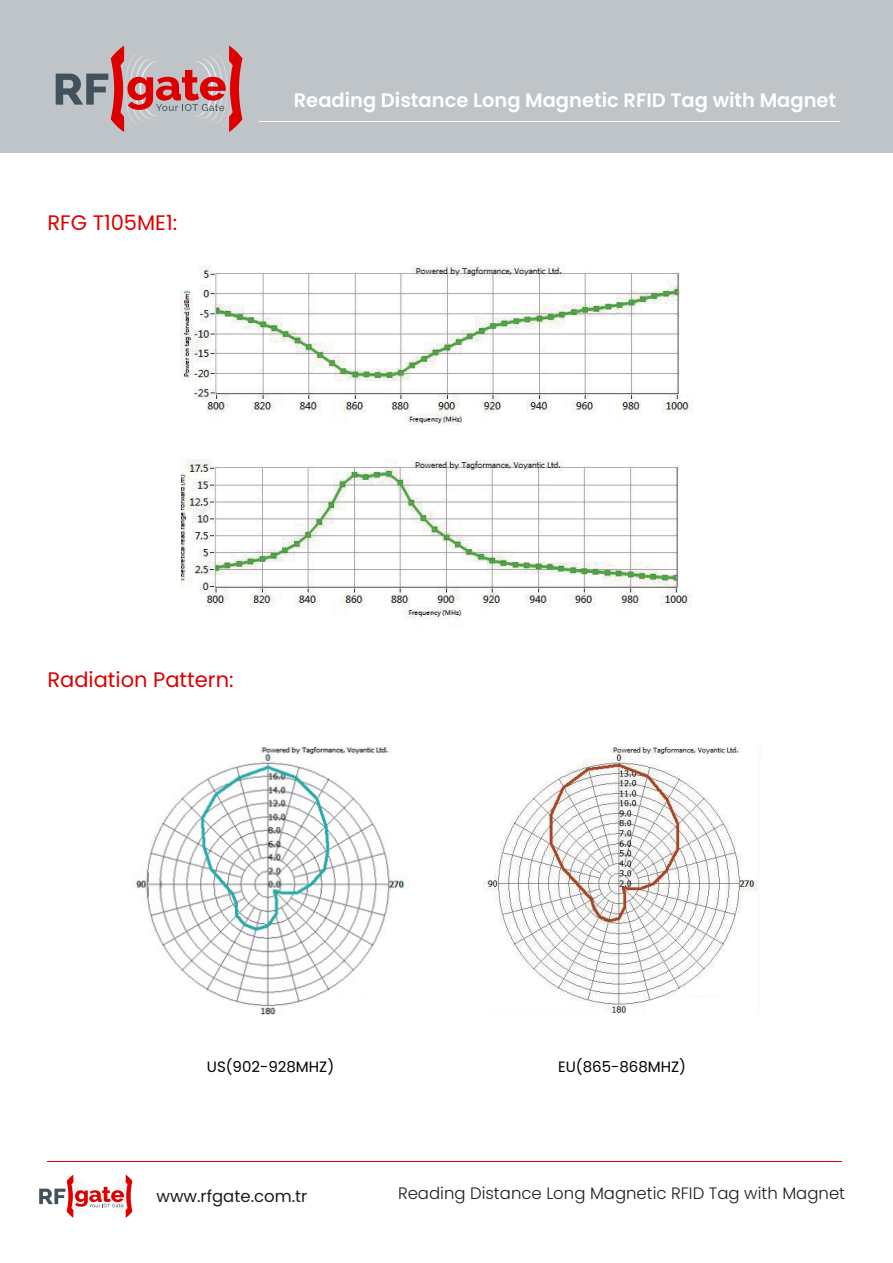
<style>
.page{position:relative;width:893px;height:1263px;background:#fff}
.page>*{position:absolute;margin:0;border:0;box-sizing:border-box;transform-origin:0 0}
.t1{font:21px "Poppins";color:#de0000}
.t2{font:600 19.5px "Poppins";color:#fff}
.t3{font:300 16.5px "Poppins";color:#1d1d1b}
.t4{font:16.5px "Poppins";color:#1d1d1b}
.t5{font:15px "Poppins";color:#000}
</style>
<div class="page">
<div style="left:0;top:0;width:893px;height:153px;background:#bfc4c8"></div>
<hr style="left:259px;top:121px;width:580px;height:1px;background:#fff">
<svg style="left:56px;top:46px;width:186px;height:86px"></svg>
<hr style="left:47px;top:1161px;width:795px;height:1px;background:#de0000">
<svg style="left:39px;top:1175px;width:93px;height:43px"></svg>
<img style="left:181px;top:460px;width:511px;height:166px">
<img style="left:180px;top:266px;width:513px;height:160px">
<img style="left:135px;top:747px;width:273px;height:268px">
<img style="left:484px;top:747px;width:275px;height:266px">
<p class="t1" style="left:47px;top:210px;width:131px">RFG T105ME1:</p>
<p class="t2" style="left:294px;top:89px;width:544px">Reading Distance Long Magnetic RFID Tag with Magnet</p>
<p class="t1" style="left:47px;top:668px;width:188px">Radiation Pattern:</p>
<p class="t5" style="left:207px;top:1058px;width:129px">US(902-928MHZ)</p>
<p class="t5" style="left:558px;top:1058px;width:129px">EU(865-868MHZ)</p>
<p class="t4" style="left:157px;top:1186px;width:152px">www.rfgate.com.tr</p>
<p class="t3" style="left:398px;top:1184px;width:449px">Reading Distance Long Magnetic RFID Tag with Magnet</p>
</div>
